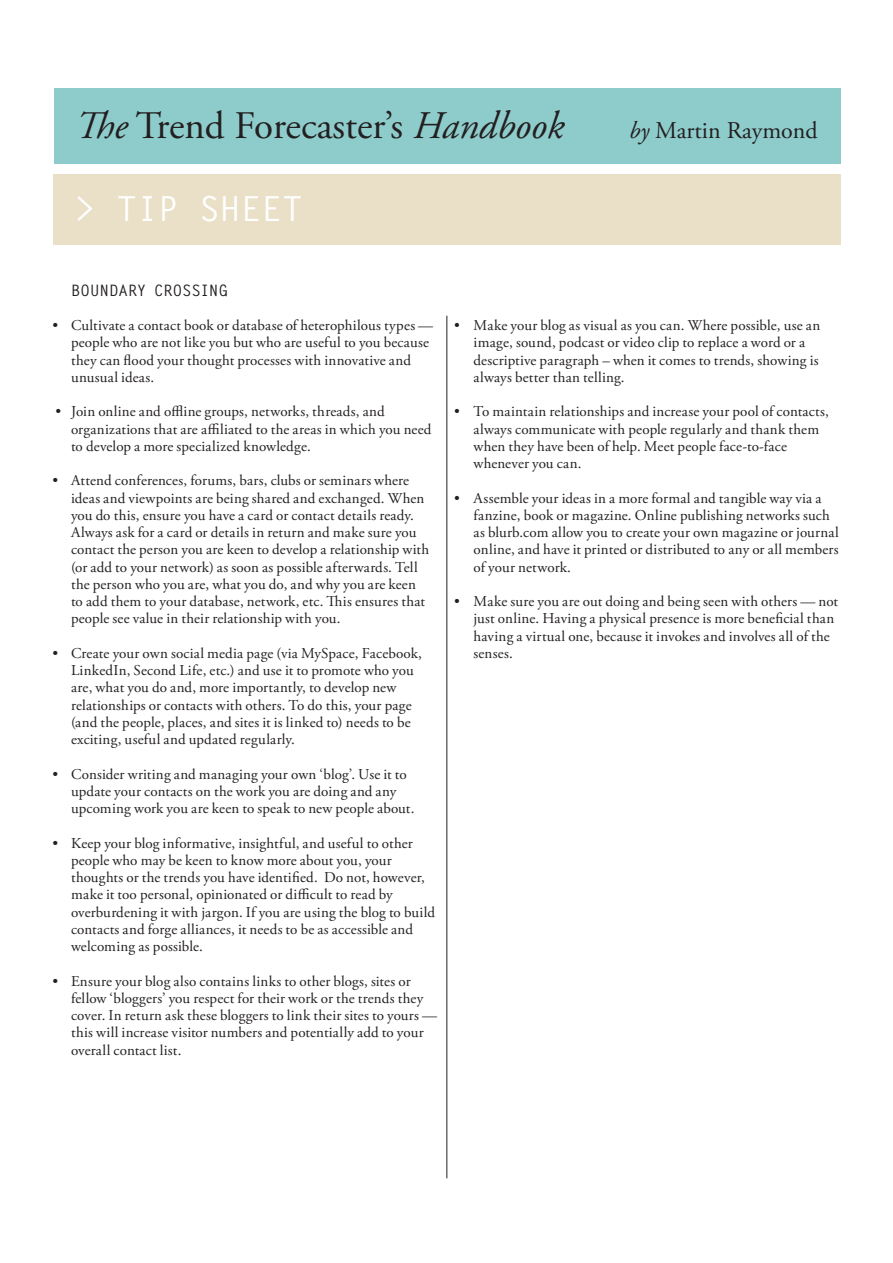
<style>
.page{position:relative;width:893px;height:1263px;background:#fff}
.page>*{position:absolute;margin:0;border:0;box-sizing:border-box;transform-origin:0 0}
._00_01_Chapter_Head{font:39px "Adobe Garamond Pro";color:#231f20}
.Chapter_Head{font:700 34.5px "Letter Gothic Std";color:#fff}
._00_01_Chapter_Head-2{font:24px "Adobe Garamond Pro";color:#231f20}
.New_heading{font:700 15.75px "Letter Gothic Std";color:#231f20}
.Body_Text{font:15px/17.2px "Adobe Garamond Pro";letter-spacing:.01em;color:#231f20}
.s1{font-style:italic}
</style>
<div class="page">
<hr style="left:446px;top:316px;width:1px;height:862px;background:#231f20">
<div style="left:54px;top:174px;width:787px;height:71px;background:#eae0c7"></div>
<div style="left:54px;top:88px;width:787px;height:76px;background:#8ecccb"></div>
<p class="_00_01_Chapter_Head" style="left:75px;top:102px;width:490px"><span class="s1">The</span> Trend Forecaster’s <span class="s1">Handbook</span></p>
<p class="_00_01_Chapter_Head-2" style="left:629px;top:116px;width:190px"><span class="s1">by</span> Martin Raymond</p>
<p class="Chapter_Head" style="left:75px;top:188px;width:229px">&gt; TIP SHEET</p>
<p class="Body_Text" style="left:52px;top:317px;width:7px">•</p>
<p class="Body_Text" style="left:55px;top:403px;width:7px">•</p>
<p class="Body_Text" style="left:52px;top:472px;width:7px">•</p>
<p class="Body_Text" style="left:52px;top:645px;width:7px">•</p>
<p class="Body_Text" style="left:52px;top:766px;width:7px">•</p>
<p class="Body_Text" style="left:52px;top:835px;width:7px">•</p>
<p class="Body_Text" style="left:52px;top:973px;width:7px">•</p>
<p class="New_heading" style="left:71px;top:280px;width:158px">BOUNDARY CROSSING</p>
<p class="Body_Text" style="left:71px;top:317px;width:364px">Cultivate a contact book or database of heterophilous types — people who are not like you but who are useful to you because they can flood your thought processes with innovative and unusual ideas.</p>
<p class="Body_Text" style="left:71px;top:403px;width:362px">Join online and offline groups, networks, threads, and organizations that are affiliated to the areas in which you need to develop a more specialized knowledge.</p>
<p class="Body_Text" style="left:71px;top:472px;width:360px">Attend conferences, forums, bars, clubs or seminars where ideas and viewpoints are being shared and exchanged. When you do this, ensure you have a card or contact details ready.<br>Always ask for a card or details in return and make sure you contact the person you are keen to develop a relationship with (or add to your network) as soon as possible afterwards. Tell the person who you are, what you do, and why you are keen to add them to your database, network, etc. This ensures that people see value in their relationship with you.</p>
<p class="Body_Text" style="left:71px;top:645px;width:352px">Create your own social media page (via MySpace, Facebook, LinkedIn, Second Life, etc.) and use it to promote who you are, what you do and, more importantly, to develop new relationships or contacts with others. To do this, your page (and the people, places, and sites it is linked to) needs to be exciting, useful and updated regularly.</p>
<p class="Body_Text" style="left:71px;top:766px;width:345px">Consider writing and managing your own ‘blog’. Use it to update your contacts on the work you are doing and any upcoming work you are keen to speak to new people about.</p>
<p class="Body_Text" style="left:71px;top:835px;width:366px">Keep your blog informative, insightful, and useful to other people who may be keen to know more about you, your thoughts or the trends you have identified. Do not, however, make it too personal, opinionated or difficult to read by overburdening it with jargon. If you are using the blog to build contacts and forge alliances, it needs to be as accessible and welcoming as possible.</p>
<p class="Body_Text" style="left:71px;top:973px;width:368px">Ensure your blog also contains links to other blogs, sites or fellow ‘bloggers’ you respect for their work or the trends they cover. In return ask these bloggers to link their sites to yours — this will increase visitor numbers and potentially add to your overall contact list.</p>
<p class="Body_Text" style="left:454px;top:317px;width:7px">•</p>
<p class="Body_Text" style="left:454px;top:403px;width:7px">•</p>
<p class="Body_Text" style="left:454px;top:490px;width:7px">•</p>
<p class="Body_Text" style="left:454px;top:593px;width:7px">•</p>
<p class="Body_Text" style="left:474px;top:317px;width:348px">Make your blog as visual as you can. Where possible, use an image, sound, podcast or video clip to replace a word or a descriptive paragraph – when it comes to trends, showing is always better than telling.</p>
<p class="Body_Text" style="left:474px;top:403px;width:357px">To maintain relationships and increase your pool of contacts, always communicate with people regularly and thank them when they have been of help. Meet people face-to-face whenever you can.</p>
<p class="Body_Text" style="left:474px;top:490px;width:367px">Assemble your ideas in a more formal and tangible way via a fanzine, book or magazine. Online publishing networks such as blurb.com allow you to create your own magazine or journal online, and have it printed or distributed to any or all members of your network.</p>
<p class="Body_Text" style="left:474px;top:593px;width:366px">Make sure you are out doing and being seen with others — not just online. Having a physical presence is more beneficial than having a virtual one, because it invokes and involves all of the senses.</p>
</div>
